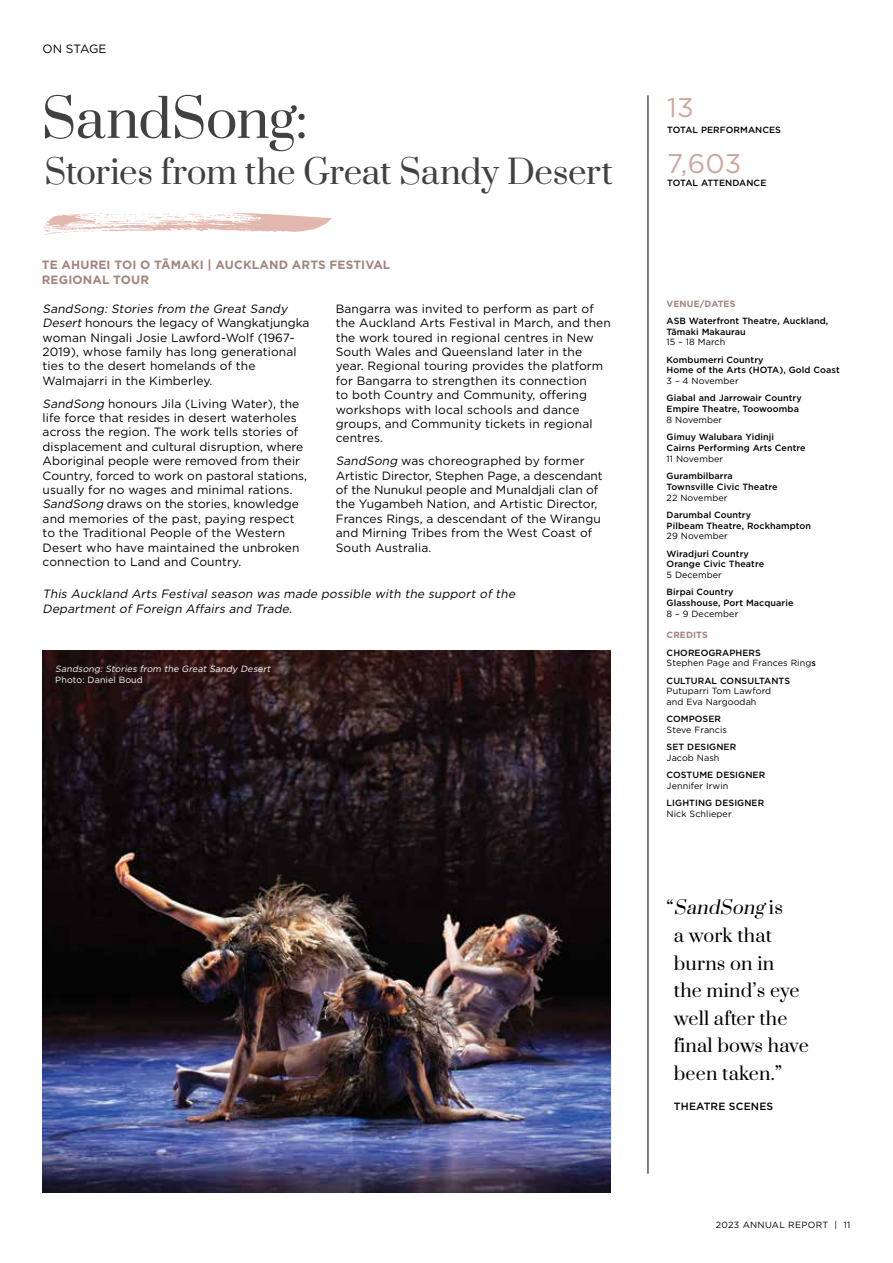
<style>
.page{position:relative;width:893px;height:1263px;background:#fff}
.page>*{position:absolute;margin:0;border:0;box-sizing:border-box;transform-origin:0 0}
.t1{font:52.5px "Prata";letter-spacing:-.02em;color:#414042}
.t2{font:33px "Prata";letter-spacing:-.01em;color:#414042}
.t3{font:27px "Gotham";color:#cda79f}
.t4{font:18px/27.6px "Prata";letter-spacing:.01em;color:#000}
.t5{font:12px/14.4px "Gotham";letter-spacing:.01em;color:#000}
.t6{font:italic 12px/14.4px "Gotham";color:#000}
.t7{font:700 12px/14.4px "Gotham";letter-spacing:.01em;color:#a38580}
.t8{font:500 10.5px "Gotham";letter-spacing:.015em;color:#000}
.t9{font:500 9px/10.8px "Gotham";letter-spacing:.01em;color:#000}
.t10{font:9px/10.8px "Gotham";letter-spacing:.01em;color:#000}
.t11{font:italic 9px "Gotham";color:#fff}
.t12{font:9px "Gotham";letter-spacing:.035em;color:#000}
.t13{font:700 9px "Gotham";letter-spacing:.01em;color:#a38580}
.t14{font:9px "Gotham";letter-spacing:.01em;color:#fff}
.s1{font-style:italic}
.s2{font-weight:500}
</style>
<div class="page">
<hr style="left:648px;top:95px;width:1px;height:1079px;background:#000">
<svg style="left:44px;top:212px;width:288px;height:23px"></svg>
<img style="left:43px;top:651px;width:568px;height:542px">
<p class="t5" style="left:43px;top:42px;width:65px">ON STAGE</p>
<h1 class="t1" style="left:41px;top:75px;width:268px">SandSong:</h1>
<h2 class="t2" style="left:44px;top:145px;width:570px">Stories from the Great Sandy Desert</h2>
<p class="t7" style="left:42px;top:258px;width:350px">TE AHUREI TOI O TĀMAKI | AUCKLAND ARTS FESTIVAL<br>REGIONAL TOUR</p>
<p class="t5" style="left:43px;top:301px;width:268px"><span class="s1">SandSong: Stories from the Great Sandy Desert</span> honours the legacy of Wangkatjungka woman Ningali Josie Lawford-Wolf (1967- 2019), whose family has long generational ties to the desert homelands of the Walmajarri in the Kimberley.</p>
<p class="t5" style="left:43px;top:396px;width:266px"><span class="s1">SandSong</span> honours Jila (Living Water), the life force that resides in desert waterholes across the region. The work tells stories of displacement and cultural disruption, where Aboriginal people were removed from their Country, forced to work on pastoral stations, usually for no wages and minimal rations.<br><span class="s1">SandSong</span> draws on the stories, knowledge and memories of the past, paying respect to the Traditional People of the Western Desert who have maintained the unbroken connection to Land and Country.</p>
<p class="t5" style="left:336px;top:301px;width:277px">Bangarra was invited to perform as part of the Auckland Arts Festival in March, and then the work toured in regional centres in New South Wales and Queensland later in the year. Regional touring provides the platform for Bangarra to strengthen its connection<br>to both Country and Community, offering workshops with local schools and dance groups, and Community tickets in regional centres.</p>
<p class="t5" style="left:336px;top:454px;width:268px"><span class="s1">SandSong</span> was choreographed by former Artistic Director, Stephen Page, a descendant of the Nunukul people and Munaldjali clan of the Yugambeh Nation, and Artistic Director, Frances Rings, a descendant of the Wirangu and Mirning Tribes from the West Coast of South Australia.</p>
<p class="t6" style="left:43px;top:586px;width:477px">This Auckland Arts Festival season was made possible with the support of the<br>Department of Foreign Affairs and Trade.</p>
<p class="t11" style="left:55px;top:663px;width:219px">Sandsong: Stories from the Great Sandy Desert</p>
<p class="t14" style="left:55px;top:674px;width:89px">Photo: Daniel Boud</p>
<h3 class="t3" style="left:667px;top:90px;width:28px">13</h3>
<p class="t9" style="left:667px;top:124px;width:115px">TOTAL PERFORMANCES</p>
<h3 class="t3" style="left:667px;top:146px;width:76px">7,603</h3>
<p class="t9" style="left:667px;top:178px;width:101px">TOTAL ATTENDANCE</p>
<p class="t13" style="left:667px;top:297px;width:70px">VENUE/DATES</p>
<p class="t9" style="left:667px;top:315px;width:163px">ASB Waterfront Theatre, Auckland,<br>Tāmaki Makaurau</p>
<p class="t10" style="left:667px;top:337px;width:60px">15 – 18 March</p>
<p class="t9" style="left:667px;top:354px;width:175px">Kombumerri Country<br>Home of the Arts (HOTA), Gold Coast</p>
<p class="t10" style="left:667px;top:375px;width:74px">3 – 4 November</p>
<p class="t9" style="left:667px;top:393px;width:137px">Giabal and Jarrowair Country<br>Empire Theatre, Toowoomba</p>
<p class="t10" style="left:667px;top:414px;width:57px">8 November</p>
<p class="t9" style="left:667px;top:431px;width:141px">Gimuy Walubara Yidinji<br>Cairns Performing Arts Centre</p>
<p class="t10" style="left:667px;top:453px;width:58px">11 November</p>
<p class="t9" style="left:667px;top:470px;width:113px">Gurambilbarra<br>Townsville Civic Theatre</p>
<p class="t10" style="left:667px;top:492px;width:62px">22 November</p>
<p class="t9" style="left:667px;top:509px;width:146px">Darumbal Country<br>Pilbeam Theatre, Rockhampton</p>
<p class="t10" style="left:667px;top:531px;width:63px">29 November</p>
<p class="t9" style="left:667px;top:548px;width:99px">Wiradjuri Country<br>Orange Civic Theatre</p>
<p class="t10" style="left:667px;top:569px;width:57px">5 December</p>
<p class="t9" style="left:667px;top:587px;width:128px">Birpai Country<br>Glasshouse, Port Macquarie</p>
<p class="t10" style="left:667px;top:608px;width:73px">8 – 9 December</p>
<p class="t13" style="left:667px;top:629px;width:43px">CREDITS</p>
<p class="t10" style="left:667px;top:647px;width:151px"><span class="s2">CHOREOGRAPHERS<br></span>Stephen Page and Frances Ring<span class="s2">s</span></p>
<p class="t9" style="left:667px;top:675px;width:125px">CULTURAL CONSULTANTS</p>
<p class="t10" style="left:667px;top:685px;width:106px">Putuparri Tom Lawford and Eva Nargoodah</p>
<p class="t9" style="left:667px;top:713px;width:56px">COMPOSER</p>
<p class="t10" style="left:667px;top:724px;width:62px">Steve Francis</p>
<p class="t9" style="left:667px;top:741px;width:71px">SET DESIGNER</p>
<p class="t10" style="left:667px;top:752px;width:54px">Jacob Nash</p>
<p class="t9" style="left:667px;top:769px;width:100px">COSTUME DESIGNER</p>
<p class="t10" style="left:667px;top:780px;width:63px">Jennifer Irwin</p>
<p class="t9" style="left:667px;top:797px;width:99px">LIGHTING DESIGNER</p>
<p class="t10" style="left:667px;top:808px;width:67px">Nick Schlieper</p>
<h3 class="t4" style="left:674px;top:893px;width:136px;text-indent:-7px">“ <span class="s1">SandSong</span> i s<br>a work that burns on in<br>the mind’s eye well after the final bows have been taken.”</h3>
<p class="t8" style="left:674px;top:1099px;width:101px">THEATRE SCENES</p>
<p class="t12" style="left:716px;top:1219px;width:136px">2023 ANNUAL REPORT | 11</p>
</div>
